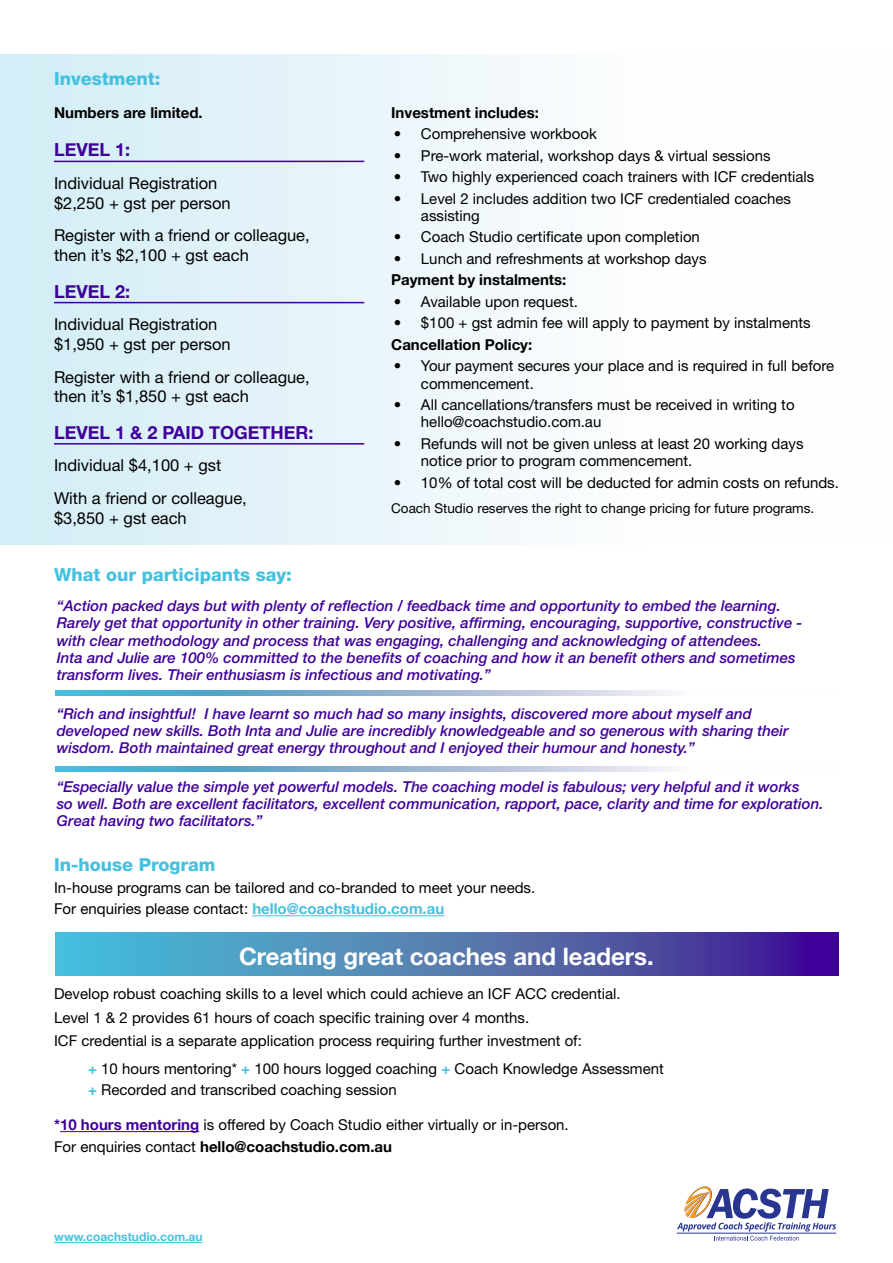
<style>
.page{position:relative;width:893px;height:1263px;background:#fff}
.page>*{position:absolute;margin:0;border:0;box-sizing:border-box;transform-origin:0 0}
.t1{font:700 24px "Helvetica Neue";color:#fff}
.t2{font:800 18px "Helvetica Neue";color:#46c0e0}
.t3{font:700 18px "Helvetica Neue";color:#3f0099}
.t4{font:16.5px/19.8px "Helvetica Neue";color:#000}
.t5{font:15px/17.2px "Helvetica Neue";color:#000}
.t6{font:italic 500 15px/17.2px "Helvetica Neue";color:#3f0099}
.t7{font:700 15px "Helvetica Neue";color:#000}
.t8{font:13.5px "Helvetica Neue";color:#000}
.t9{font:700 12px "Helvetica Neue";color:#46c0e0}
.s1{font-weight:700;color:#46c0e0}
.s2{font-weight:700;color:#3f0099}
.s3{font-weight:700}
</style>
<div class="page">
<div style="left:0;top:54px;width:893px;height:490px;background:linear-gradient(to right,#d4edf6,#fff)"></div>
<hr style="left:54px;top:161px;width:310px;height:1px;background:#3f0099">
<hr style="left:54px;top:302px;width:310px;height:1px;background:#3f0099">
<hr style="left:54px;top:443px;width:310px;height:2px;background:#3f0099">
<hr style="left:252px;top:915px;width:192px;height:1px;background:#46c0e0">
<hr style="left:54px;top:1242px;width:149px;height:1px;background:#46c0e0">
<hr style="left:60px;top:1131px;width:139px;height:1px;background:#3f0099">
<svg style="left:55px;top:933px;width:784px;height:42px;background:#4d73b2"></svg>
<svg style="left:55px;top:691px;width:615px;height:5px;background:#8bbcd7"></svg>
<svg style="left:55px;top:766px;width:615px;height:5px;background:#8bbcd7"></svg>
<svg style="left:677px;top:1186px;width:159px;height:54px"></svg>
<p class="t2" style="left:54px;top:68px;width:108px">Investment:</p>
<p class="t7" style="left:54px;top:100px;width:150px">Numbers are limited.</p>
<p class="t3" style="left:54px;top:136px;width:78px">LEVEL 1:</p>
<p class="t4" style="left:54px;top:173px;width:178px">Individual Registration $2,250 + gst per person</p>
<p class="t4" style="left:54px;top:225px;width:257px">Register with a friend or colleague, then it’s $2,100 + gst each</p>
<p class="t3" style="left:54px;top:277px;width:78px">LEVEL 2:</p>
<p class="t4" style="left:54px;top:314px;width:178px">Individual Registration $1,950 + gst per person</p>
<p class="t4" style="left:54px;top:366px;width:257px">Register with a friend or colleague, then it’s $1,850 + gst each</p>
<p class="t3" style="left:54px;top:418px;width:261px">LEVEL 1 &amp; 2 PAID TOGETHER:</p>
<p class="t4" style="left:54px;top:449px;width:194px;line-height:32.5px">Individual $4,100 + gst<br>With a friend or colleague,</p>
<p class="t4" style="left:54px;top:508px;width:134px">$3,850 + gst each</p>
<p class="t7" style="left:391px;top:100px;width:149px">Investment includes:</p>
<p class="t5" style="left:394px;top:125px;width:204px">• Comprehensive workbook</p>
<p class="t5" style="left:394px;top:146px;width:378px">• Pre-work material, workshop days &amp; virtual sessions</p>
<p class="t5" style="left:394px;top:168px;width:422px">• Two highly experienced coach trainers with ICF credentials</p>
<p class="t5" style="left:421px;top:189px;width:372px;text-indent:-27px">• Level 2 includes addition two ICF credentialed coaches assisting</p>
<p class="t5" style="left:394px;top:228px;width:307px">• Coach Studio certificate upon completion</p>
<p class="t5" style="left:394px;top:250px;width:314px">• Lunch and refreshments at workshop days</p>
<p class="t7" style="left:391px;top:268px;width:177px">Payment by instalments:</p>
<p class="t5" style="left:394px;top:293px;width:185px">• Available upon request.</p>
<p class="t5" style="left:394px;top:314px;width:418px">• $100 + gst admin fee will apply to payment by instalments</p>
<p class="t7" style="left:391px;top:333px;width:143px">Cancellation Policy:</p>
<p class="t5" style="left:421px;top:357px;width:415px;text-indent:-27px">• Your payment secures your place and is required in full before commencement.</p>
<p class="t5" style="left:421px;top:396px;width:375px;text-indent:-27px">• All cancellations/transfers must be received in writing to hello@coachstudio.com.au</p>
<p class="t5" style="left:421px;top:435px;width:384px;text-indent:-27px">• Refunds will not be given unless at least 20 working days notice prior to program commencement.</p>
<p class="t5" style="left:394px;top:473px;width:446px">• 10% of total cost will be deducted for admin costs on refunds.</p>
<p class="t8" style="left:391px;top:500px;width:425px">Coach Studio reserves the right to change pricing for future programs.</p>
<p class="t2" style="left:54px;top:564px;width:239px">What our participants say:</p>
<p class="t6" style="left:57px;top:597px;width:747px">“Action packed days but with plenty of reflection / feedback time and opportunity to embed the learning.<br>Rarely get that opportunity in other training. Very positive, affirming, encouraging, supportive, constructive - with clear methodology and process that was engaging, challenging and acknowledging of attendees.<br>Inta and Julie are 100% committed to the benefits of coaching and how it an benefit others and sometimes transform lives. Their enthusiasm is infectious and motivating.”</p>
<p class="t6" style="left:57px;top:704px;width:733px">“Rich and insightful! I have learnt so much had so many insights, discovered more about myself and developed new skills. Both Inta and Julie are incredibly knowledgeable and so generous with sharing their wisdom. Both maintained great energy throughout and I enjoyed their humour and honesty.”</p>
<p class="t6" style="left:57px;top:777px;width:768px">“Especially value the simple yet powerful models. The coaching model is fabulous; very helpful and it works<br>so well. Both are excellent facilitators, excellent communication, rapport, pace, clarity and time for exploration.<br>Great having two facilitators.”</p>
<p class="t2" style="left:54px;top:854px;width:163px">In-house Program</p>
<p class="t5" style="left:54px;top:876px;width:483px;line-height:21.5px">In-house programs can be tailored and co-branded to meet your needs.<br>For enquiries please contact: <span class="s1">hello@coachstudio.com.au</span></p>
<h1 class="t1" style="left:239px;top:937px;width:416px">Creating great coaches and leaders.</h1>
<p class="t5" style="left:54px;top:982px;width:568px;line-height:23.7px">Develop robust coaching skills to a level which could achieve an ICF ACC credential.<br>Level 1 &amp; 2 provides 61 hours of coach specific training over 4 months.<br>ICF credential is a separate application process requiring further investment of:</p>
<p class="t5" style="left:88px;top:1058px;width:577px;line-height:21px"><span class="s1">+</span> 10 hours mentoring* <span class="s1">+</span> 100 hours logged coaching <span class="s1">+</span> Coach Knowledge Assessment <span class="s1">+</span> Recorded and transcribed coaching session</p>
<p class="t5" style="left:54px;top:1114px;width:516px;line-height:21.5px"><span class="s2">*10 hours mentoring</span> is offered by Coach Studio either virtually or in-person.<br>For enquiries contact <span class="s3">hello@coachstudio.com.au</span></p>
<p class="t9" style="left:54px;top:1228px;width:150px">www.coachstudio.com.au</p>
</div>
